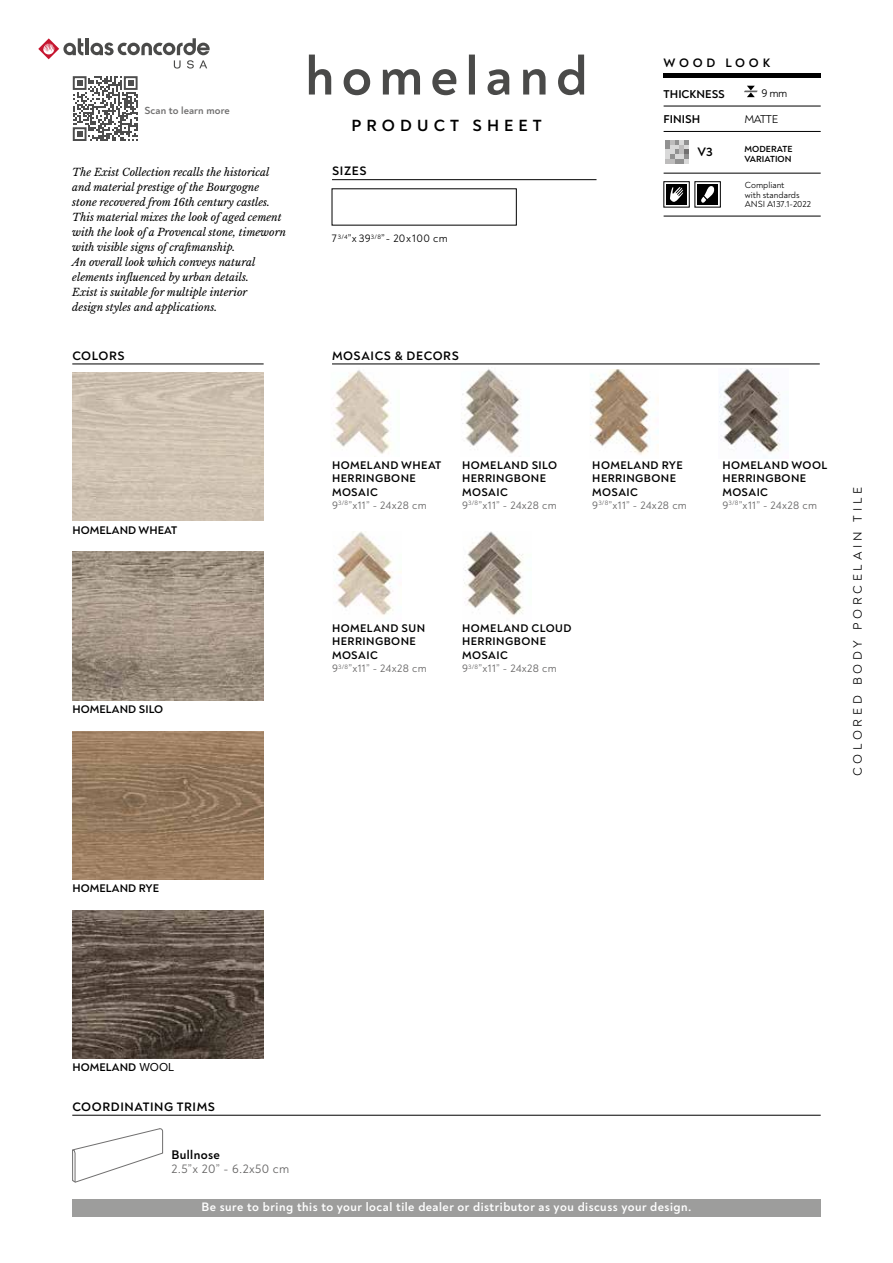
<style>
.page{position:relative;width:893px;height:1263px;background:#fff}
.page>*{position:absolute;margin:0;border:0;box-sizing:border-box;transform-origin:0 0}
.t1{font:700 55.5px "Noah";letter-spacing:.13em;color:#4a4a49}
.t2{font:700 16.5px "Noah";letter-spacing:.31em;color:#000}
.t3{font:12.75px "Noah";letter-spacing:.03em;color:#646363}
.t4{font:700 12.75px "Noah";letter-spacing:.03em;color:#000}
.t5{font:700 12.45px "Noah";letter-spacing:.04em;color:#fff}
.t6{font:700 12.45px "Noah";letter-spacing:.05em;color:#000}
.t7{font:12.45px "Noah";letter-spacing:.3em;color:#000}
.t8{font:700 12.45px "Noah";letter-spacing:.3em;color:#000}
.t9{font:700 11.55px "Noah";color:#000}
.t10{font:11.55px "Noah";letter-spacing:-.035em;color:#000}
.t11{font:700 11.25px/13.5px "Noah";letter-spacing:.04em;color:#000}
.t12{font:700 11.25px "Noah";letter-spacing:.01em;color:#000}
.t13{font:11.25px "Noah";letter-spacing:.03em;color:#000}
.t14{font:italic 10.5px/15px "Libre Baskerville";color:#000}
.t15{font:700 10.5px "Noah";letter-spacing:.01em;color:#706f6f}
.t16{font:9px/9.8px "Noah";color:#000}
.t17{font:700 9px/10.5px "Noah";letter-spacing:.01em;color:#000}
.s1{font-weight:400;color:#646363}
.s2{font-family:"Proxima Nova";font-weight:400;font-size:12px}
</style>
<div class="page">
<img style="left:334px;top:370px;width:58px;height:87px">
<img style="left:461px;top:369px;width:59px;height:85px">
<img style="left:590px;top:369px;width:69px;height:86px">
<img style="left:719px;top:369px;width:62px;height:88px">
<img style="left:335px;top:532px;width:66px;height:83px">
<img style="left:464px;top:532px;width:60px;height:84px">
<hr style="left:332px;top:364px;width:488px;height:1px;background:#000">
<hr style="left:85px;top:38px;width:4px;height:17px;background:#4a4a49">
<svg style="left:91px;top:38px;width:119px;height:31px"></svg>
<svg style="left:38px;top:38px;width:45px;height:21px"></svg>
<hr style="left:72px;top:1115px;width:749px;height:1px;background:#000">
<svg style="left:72px;top:1128px;width:91px;height:55px"></svg>
<div style="left:695px;top:181px;width:26px;height:26px;border:1px solid #000"></div>
<div style="left:697px;top:184px;width:21px;height:21px;background:#000"></div>
<svg style="left:701px;top:186px;width:14px;height:17px"></svg>
<div style="left:666px;top:184px;width:21px;height:21px;background:#000"></div>
<svg style="left:670px;top:187px;width:13px;height:15px"></svg>
<svg style="left:744px;top:86px;width:13px;height:11px"></svg>
<hr style="left:664px;top:73px;width:157px;height:4px;background:#000">
<hr style="left:664px;top:106px;width:157px;height:1px;background:#000">
<hr style="left:664px;top:131px;width:157px;height:1px;background:#000">
<hr style="left:664px;top:173px;width:157px;height:1px;background:#000">
<hr style="left:664px;top:216px;width:157px;height:1px;background:#000">
<svg style="left:665px;top:140px;width:24px;height:24px"></svg>
<hr style="left:72px;top:364px;width:192px;height:1px;background:#000">
<img style="left:72px;top:552px;width:192px;height:148px">
<img style="left:72px;top:373px;width:192px;height:148px">
<img style="left:72px;top:731px;width:192px;height:148px">
<img style="left:72px;top:910px;width:192px;height:149px">
<div style="left:72px;top:1199px;width:749px;height:17px;background:#9d9d9c"></div>
<hr style="left:332px;top:179px;width:264px;height:1px;background:#000">
<svg style="left:72px;top:76px;width:66px;height:65px"></svg>
<p class="t15" style="left:145px;top:104px;width:87px">Scan to learn more</p>
<p class="t14" style="left:72px;top:165px;width:215px">The Exist Collection recalls the historical and material prestige of the Bourgogne stone recovered from 16th century castles.<br>This material mixes the look of aged cement with the look of a Provencal stone, timeworn with visible signs of craftmanship.<br>An overall look which conveys natural elements influenced by urban details.<br>Exist is suitable for multiple interior<br>design styles and applications.</p>
<p class="t6" style="left:72px;top:348px;width:54px">COLORS</p>
<h1 class="t1" style="left:305px;top:41px;width:284px">homeland</h1>
<h2 class="t2" style="left:352px;top:115px;width:192px">PRODUCT SHEET</h2>
<p class="t6" style="left:332px;top:163px;width:36px">SIZES</p>
<p class="t13" style="left:332px;top:232px;width:118px">7 <sup>3/4</sup>”x 39<sup>3/8</sup>” - 20x100 cm</p>
<p class="t6" style="left:332px;top:348px;width:128px">MOSAICS &amp; DECORS</p>
<p class="t8" style="left:664px;top:55px;width:108px">WOOD LOOK</p>
<p class="t9" style="left:664px;top:87px;width:63px">THICKNESS</p>
<p class="t10" style="left:761px;top:86px;width:28px">9 mm</p>
<p class="t9" style="left:664px;top:112px;width:38px">FINISH</p>
<p class="t10" style="left:744px;top:112px;width:35px">MATTE</p>
<p class="t6" style="left:697px;top:144px;width:17px">V3</p>
<p class="t17" style="left:744px;top:143px;width:50px">MODERATE<br>VARIATION</p>
<p class="t16" style="left:745px;top:180px;width:68px">Compliant<br>with standards<br>ANSI A137.1-2022</p>
<p class="t12" style="left:72px;top:523px;width:106px">HOMELAND WHEAT</p>
<p class="t12" style="left:72px;top:702px;width:92px">HOMELAND SILO</p>
<p class="t11" style="left:332px;top:458px;width:111px">HOMELAND WHEAT<br>HERRINGBONE<br>MOSAIC<br><span class="s1">9</span><sup>3/8</sup><span class="s1">”x11” - 24x28 cm</span></p>
<p class="t11" style="left:462px;top:458px;width:97px">HOMELAND SILO<br>HERRINGBONE<br>MOSAIC<br><span class="s1">9</span><sup>3/8</sup><span class="s1">”x11” - 24x28 cm</span></p>
<p class="t11" style="left:592px;top:458px;width:96px">HOMELAND RYE<br>HERRINGBONE<br>MOSAIC<br><span class="s1">9</span><sup>3/8</sup><span class="s1">”x11” - 24x28 cm</span></p>
<p class="t11" style="left:722px;top:458px;width:107px">HOMELAND WOOL<br>HERRINGBONE<br>MOSAIC<br><span class="s1">9</span><sup>3/8</sup><span class="s1">”x11” - 24x28 cm</span></p>
<p class="t11" style="left:332px;top:621px;width:96px">HOMELAND SUN<br>HERRINGBONE<br>MOSAIC<br><span class="s1">9</span><sup>3/8</sup><span class="s1">”x11” - 24x28 cm</span></p>
<p class="t11" style="left:462px;top:621px;width:111px">HOMELAND CLOUD<br>HERRINGBONE<br>MOSAIC<br><span class="s1">9</span><sup>3/8</sup><span class="s1">”x11” - 24x28 cm</span></p>
<p class="t7" style="left:850px;top:776px;width:290px;rotate:-90deg">COLORED BODY PORCELAIN TILE</p>
<p class="t12" style="left:72px;top:881px;width:88px">HOMELAND RYE</p>
<p class="t12" style="left:72px;top:1060px;width:104px">HOMELAND <span class="s2">WOOL</span></p>
<p class="t6" style="left:72px;top:1099px;width:144px">COORDINATING TRIMS</p>
<p class="t4" style="left:171px;top:1147px;width:50px">Bullnose</p>
<p class="t3" style="left:171px;top:1161px;width:119px">2.5”x 20” - 6.2x50 cm</p>
<p class="t5" style="left:201px;top:1199px;width:492px">Be sure to bring this to your local tile dealer or distributor as you discuss your design.</p>
</div>
